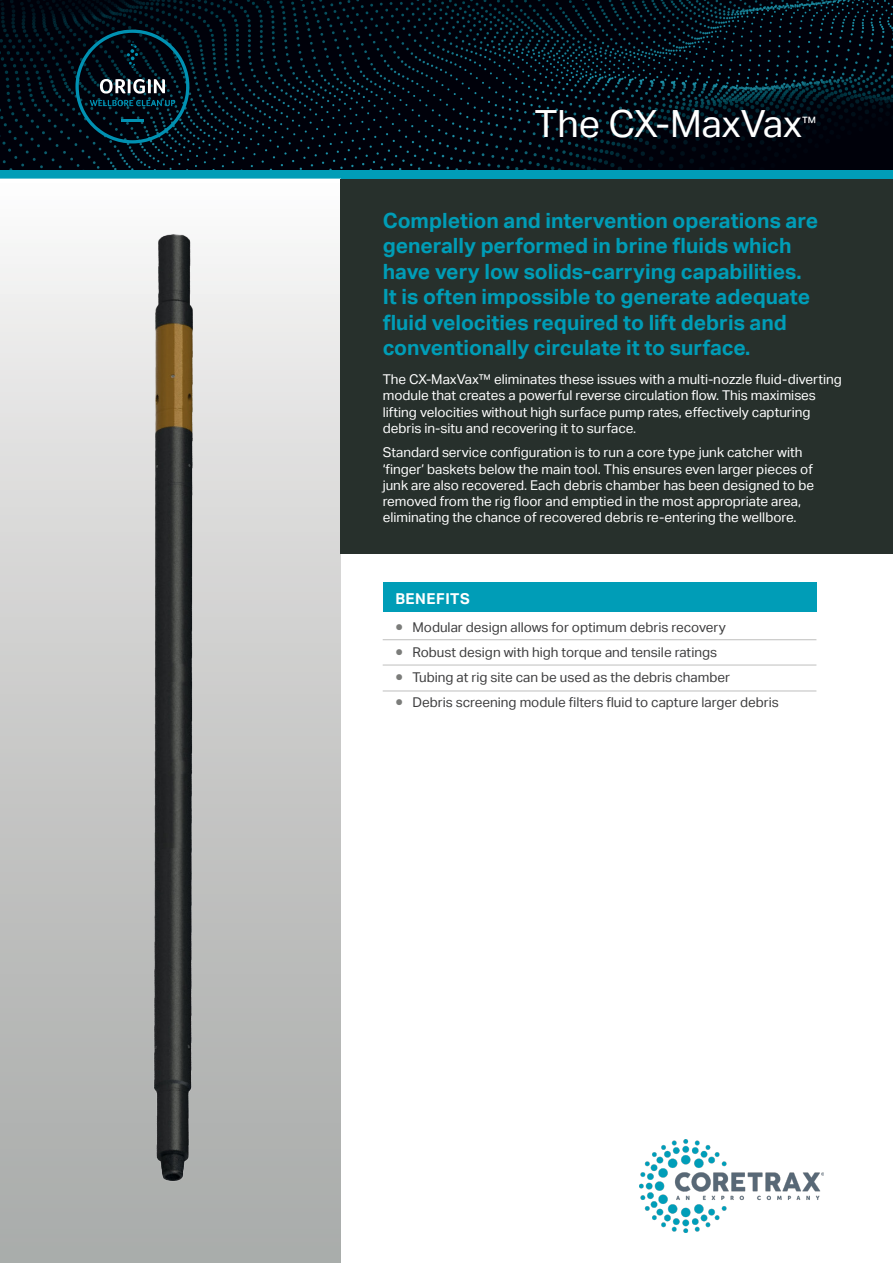
<style>
.page{position:relative;width:893px;height:1263px;background:#fff}
.page>*{position:absolute;margin:0;border:0;box-sizing:border-box;transform-origin:0 0}
.t1{font:37.5px "Aktiv Grotesk";color:#fff}
.t2{font:700 21px/25.5px "Aktiv Grotesk";color:#009db7}
.t3{font:15.75px "Aktiv Grotesk";color:#fff}
.Body{font:700 15px "Aktiv Grotesk";letter-spacing:.03em;color:#fff}
.t4{font:13.5px/16.2px "Aktiv Grotesk";color:#fff}
.Body-2{font:13.5px "Aktiv Grotesk";color:#3e3e3f}
.s1{font-size:21px;color:#7b7c7a}
</style>
<div class="page">
<img style="left:0;top:0;width:893px;height:170px">
<div style="left:0;top:170px;width:893px;height:9px;background:#009db7"></div>
<svg style="left:75px;top:30px;width:114px;height:113px;background:#09202c"></svg>
<div style="left:0;top:179px;width:340px;height:1084px;background:linear-gradient(to bottom,#f6f5f5,#a4a6a5)"></div>
<div style="left:340px;top:179px;width:553px;height:374px;background:#27302c"></div>
<img style="left:639px;top:1139px;width:185px;height:93px">
<div style="left:383px;top:583px;width:433px;height:29px;background:#009db7"></div>
<hr style="left:383px;top:639px;width:433px;height:1px;background:#bfbfbe">
<hr style="left:383px;top:665px;width:433px;height:1px;background:#bfbfbe">
<hr style="left:383px;top:691px;width:433px;height:1px;background:#bfbfbe">
<img style="left:125px;top:221px;width:94px;height:975px">
<p class="t1" style="left:535px;top:102px;width:269px">The CX-MaxVax</p>
<p class="t3" style="left:802px;top:114px;width:16px">™</p>
<p class="t2" style="left:383px;top:208px;width:437px">Completion and intervention operations are generally performed in brine fluids which have very low solids-carrying capabilities.<br>It is often impossible to generate adequate fluid velocities required to lift debris and conventionally circulate it to surface.</p>
<p class="t4" style="left:383px;top:371px;width:461px">The CX-MaxVax™ eliminates these issues with a multi-nozzle fluid-diverting module that creates a powerful reverse circulation flow. This maximises lifting velocities without high surface pump rates, effectively capturing debris in-situ and recovering it to surface.</p>
<p class="t4" style="left:383px;top:445px;width:433px">Standard service configuration is to run a core type junk catcher with ‘finger’ baskets below the main tool. This ensures even larger pieces of junk are also recovered. Each debris chamber has been designed to be removed from the rig floor and emptied in the most appropriate area, eliminating the chance of recovered debris re-entering the wellbore.</p>
<p class="Body" style="left:395px;top:590px;width:76px">BENEFITS</p>
<p class="Body-2" style="left:395px;top:619px;width:332px"><span class="s1">•</span> Modular design allows for optimum debris recovery</p>
<p class="Body-2" style="left:395px;top:644px;width:323px"><span class="s1">•</span> Robust design with high torque and tensile ratings</p>
<p class="Body-2" style="left:395px;top:669px;width:336px"><span class="s1">•</span> Tubing at rig site can be used as the debris chamber</p>
<p class="Body-2" style="left:395px;top:694px;width:385px"><span class="s1">•</span> Debris screening module filters fluid to capture larger debris</p>
</div>
